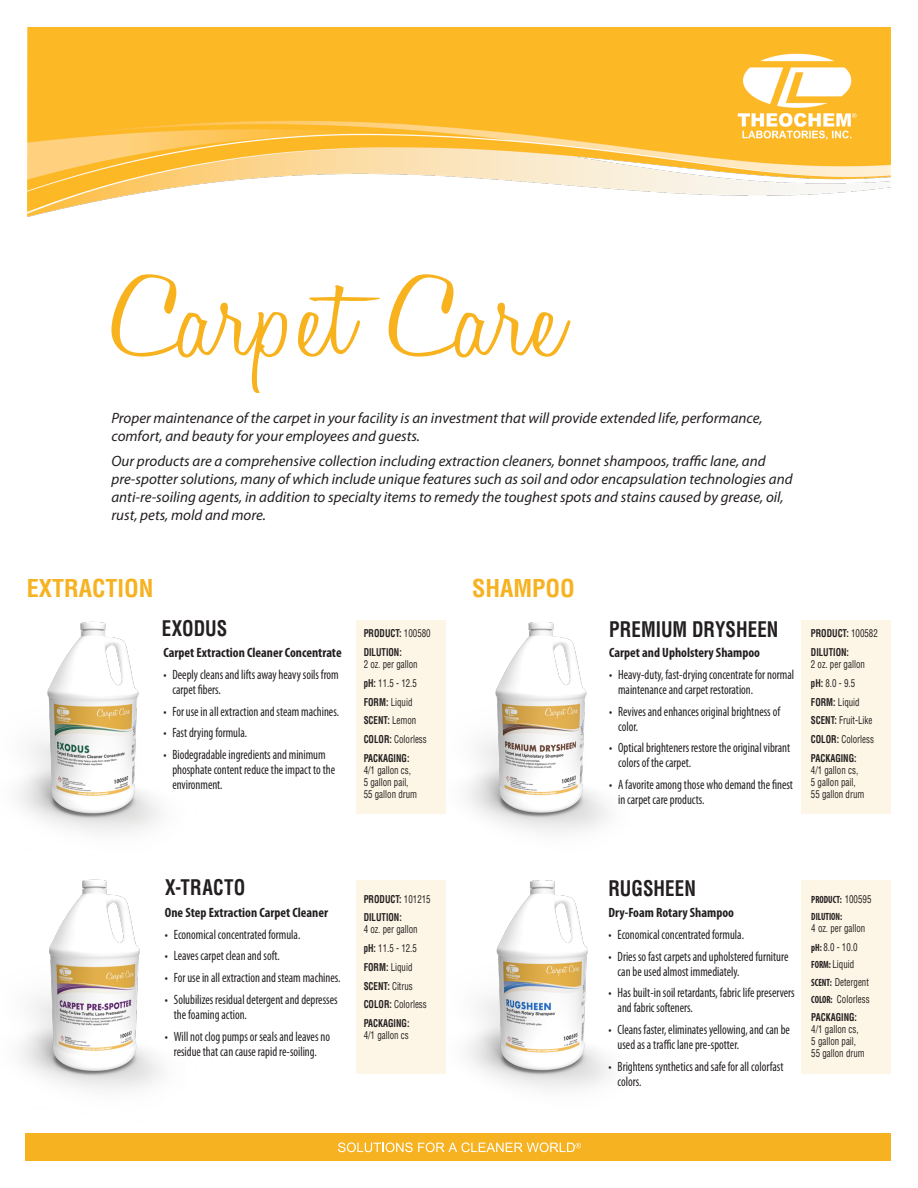
<style>
.page{position:relative;width:918px;height:1188px;background:#fff}
.page>*{position:absolute;margin:0;border:0;box-sizing:border-box;transform-origin:0 0}
.Categories{font:700 condensed 24px "Helvetica LT Std";color:#f6b221}
.Product_Name{font:700 condensed 21px "Helvetica LT Std";letter-spacing:.005em;color:#231f20;scale:.9 1}
.t1{font:italic 15px/18px "Myriad Pro";color:#231f20}
.Product_bullet_point{font:condensed 13.5px/15px "Myriad Pro";color:#231f20;scale:.9 1}
.Product_description{font:700 condensed 13.5px "Myriad Pro";color:#231f20}
.t2{font:condensed 10.5px "Helvetica LT Std";color:#231f20;scale:.85 1}
.t3{font:700 condensed 10.5px "Helvetica LT Std";color:#231f20;scale:.85 1}
.t4{font:700 condensed 10.5px "Myriad Pro";color:#231f20;scale:.85 1}
.s1{font-weight:400}
.s2{font-weight:700}
.s3{font-family:"Helvetica LT Std";font-weight:400}
.s4{font-family:"Myriad Pro";font-weight:700}
</style>
<div class="page">
<svg style="left:111px;top:274px;width:176px;height:119px"></svg>
<svg style="left:298px;top:285px;width:82px;height:72px"></svg>
<svg style="left:389px;top:274px;width:181px;height:84px"></svg>
<div style="left:26px;top:1134px;width:865px;height:27px;background:#f6b221"></div>
<svg style="left:338px;top:1142px;width:243px;height:10px"></svg>
<img style="left:19px;top:621px;width:143px;height:469px">
<img style="left:421px;top:620px;width:187px;height:212px">
<img style="left:426px;top:880px;width:184px;height:209px">
<div style="left:356px;top:880px;width:90px;height:193px;background:#fdf6e6"></div>
<div style="left:801px;top:880px;width:90px;height:193px;background:#fdf6e6"></div>
<div style="left:356px;top:621px;width:90px;height:193px;background:#fdf6e6"></div>
<div style="left:801px;top:621px;width:90px;height:193px;background:#fdf6e6"></div>
<img style="left:27px;top:27px;width:864px;height:190px">
<p class="t1" style="left:111px;top:409px;width:653px">Proper maintenance of the carpet in your facility is an investment that will provide extended life, performance, comfort, and beauty for your employees and guests.</p>
<p class="t1" style="left:111px;top:452px;width:683px">Our products are a comprehensive collection including extraction cleaners, bonnet shampoos, traffic lane, and pre-spotter solutions, many of which include unique features such as soil and odor encapsulation technologies and anti-re-soiling agents, in addition to specialty items to remedy the toughest spots and stains caused by grease, oil, rust, pets, mold and more.</p>
<p class="Categories" style="left:27px;top:574px;width:128px">EXTRACTION</p>
<p class="Categories" style="left:472px;top:574px;width:104px">SHAMPOO</p>
<p class="Product_Name" style="left:162px;top:615px;width:74px">EXODUS</p>
<p class="Product_description" style="left:163px;top:644px;width:180px">Carpet Extraction Cleaner Concentrate</p>
<p class="Product_bullet_point" style="left:172px;top:667px;width:186px;text-indent:-9px">• Deeply cleans and lifts away heavy soils from carpet fibers.</p>
<p class="Product_bullet_point" style="left:163px;top:703px;width:197px">• For use in all extraction and steam machines.</p>
<p class="Product_bullet_point" style="left:163px;top:725px;width:95px">• Fast drying formula.</p>
<p class="Product_bullet_point" style="left:172px;top:747px;width:182px;text-indent:-9px">• Biodegradable ingredients and minimum phosphate content reduce the impact to the environment.</p>
<p class="t3" style="left:364px;top:627px;width:80px">PRODUCT: <span class="s1">100580</span></p>
<p class="t3" style="left:364px;top:646px;width:46px">DILUTION:</p>
<p class="t2" style="left:364px;top:658px;width:65px">2 oz. per gallon</p>
<p class="t2" style="left:364px;top:677px;width:64px"><span class="s2">pH:</span> 11.5 - 12.5</p>
<p class="t2" style="left:364px;top:695px;width:59px"><span class="s2">FORM:</span> Liquid</p>
<p class="t3" style="left:364px;top:714px;width:63px">SCENT: <span class="s1">Lemon</span></p>
<p class="t2" style="left:364px;top:733px;width:76px"><span class="s2">COLOR:</span> Colorless</p>
<p class="t3" style="left:364px;top:752px;width:55px">PACKAGING:</p>
<p class="t2" style="left:364px;top:764px;width:57px">4/1 gallon cs,</p>
<p class="t2" style="left:364px;top:776px;width:54px">5 gallon pail,</p>
<p class="t2" style="left:364px;top:788px;width:64px">55 gallon drum</p>
<p class="Product_Name" style="left:609px;top:616px;width:190px">PREMIUM DRYSHEEN</p>
<p class="Product_description" style="left:609px;top:644px;width:152px">Carpet and Upholstery Shampoo</p>
<p class="Product_bullet_point" style="left:618px;top:667px;width:197px;text-indent:-9px">• Heavy-duty, fast-drying concentrate for normal maintenance and carpet restoration.</p>
<p class="Product_bullet_point" style="left:618px;top:703px;width:181px;text-indent:-9px">• Revives and enhances original brightness of color.</p>
<p class="Product_bullet_point" style="left:618px;top:740px;width:193px;text-indent:-9px">• Optical brighteners restore the original vibrant colors of the carpet.</p>
<p class="Product_bullet_point" style="left:618px;top:777px;width:196px;text-indent:-9px">• A favorite among those who demand the finest in carpet care products.</p>
<p class="t3" style="left:811px;top:627px;width:80px">PRODUCT: <span class="s1">100582</span></p>
<p class="t3" style="left:811px;top:646px;width:46px">DILUTION:</p>
<p class="t2" style="left:811px;top:658px;width:65px">2 oz. per gallon</p>
<p class="t2" style="left:811px;top:677px;width:54px"><span class="s2">pH:</span> 8.0 - 9.5</p>
<p class="t2" style="left:811px;top:695px;width:59px"><span class="s2">FORM:</span> Liquid</p>
<p class="t2" style="left:811px;top:714px;width:74px"><span class="s2">SCENT:</span> Fruit-Like</p>
<p class="t2" style="left:811px;top:733px;width:76px"><span class="s2">COLOR:</span> Colorless</p>
<p class="t3" style="left:811px;top:752px;width:55px">PACKAGING:</p>
<p class="t2" style="left:811px;top:764px;width:57px">4/1 gallon cs,</p>
<p class="t2" style="left:811px;top:776px;width:54px">5 gallon pail,</p>
<p class="t2" style="left:811px;top:788px;width:64px">55 gallon drum</p>
<p class="Product_Name" style="left:165px;top:874px;width:90px">X-TRACTO</p>
<p class="Product_description" style="left:165px;top:904px;width:165px">One Step Extraction Carpet Cleaner</p>
<p class="Product_bullet_point" style="left:165px;top:926px;width:152px">• Economical concentrated formula.</p>
<p class="Product_bullet_point" style="left:165px;top:948px;width:129px">• Leaves carpet clean and soft.</p>
<p class="Product_bullet_point" style="left:165px;top:970px;width:197px">• For use in all extraction and steam machines.</p>
<p class="Product_bullet_point" style="left:174px;top:992px;width:183px;text-indent:-9px">• Solubilizes residual detergent and depresses the foaming action.</p>
<p class="Product_bullet_point" style="left:165px;top:1028px;width:185px;text-align:center">• Will not clog pumps or seals and leaves no residue that can cause rapid re-soiling.</p>
<p class="t3" style="left:364px;top:892px;width:80px">PRODUCT: <span class="s1">101215</span></p>
<p class="t3" style="left:364px;top:911px;width:46px">DILUTION:</p>
<p class="t2" style="left:364px;top:923px;width:65px">4 oz. per gallon</p>
<p class="t2" style="left:364px;top:942px;width:64px"><span class="s2">pH:</span> 11.5 - 12.5</p>
<p class="t2" style="left:364px;top:960px;width:59px"><span class="s2">FORM:</span> Liquid</p>
<p class="t3" style="left:364px;top:979px;width:59px">SCENT: <span class="s1">Citrus</span></p>
<p class="t2" style="left:364px;top:998px;width:76px"><span class="s2">COLOR:</span> Colorless</p>
<p class="t3" style="left:364px;top:1017px;width:55px">PACKAGING:</p>
<p class="t2" style="left:364px;top:1029px;width:55px">4/1 gallon cs</p>
<p class="Product_Name" style="left:609px;top:875px;width:99px">RUGSHEEN</p>
<p class="Product_description" style="left:609px;top:904px;width:127px">Dry-Foam Rotary Shampoo</p>
<p class="Product_bullet_point" style="left:609px;top:927px;width:152px">• Economical concentrated formula.</p>
<p class="Product_bullet_point" style="left:618px;top:948px;width:191px;text-indent:-9px">• Dries so fast carpets and upholstered furniture can be used almost immediately.</p>
<p class="Product_bullet_point" style="left:618px;top:985px;width:198px;text-indent:-9px">• Has built-in soil retardants, fabric life preservers and fabric softeners.</p>
<p class="Product_bullet_point" style="left:618px;top:1022px;width:193px;text-indent:-9px">• Cleans faster, eliminates yellowing, and can be used as a traffic lane pre-spotter.</p>
<p class="Product_bullet_point" style="left:618px;top:1059px;width:186px;text-indent:-9px">• Brightens synthetics and safe for all colorfast colors.</p>
<p class="t4" style="left:811px;top:893px;width:72px">PRODUCT: <span class="s3">100595</span></p>
<p class="t4" style="left:811px;top:910px;width:38px">DILUTION:</p>
<p class="t2" style="left:811px;top:922px;width:65px">4 oz. per gallon</p>
<p class="t2" style="left:811px;top:941px;width:56px"><span class="s4">pH:</span> 8.0 - 10.0</p>
<p class="t2" style="left:811px;top:958px;width:52px"><span class="s4">FORM:</span> Liquid</p>
<p class="t2" style="left:811px;top:975px;width:69px"><span class="s4">SCENT:</span> Detergent</p>
<p class="t2" style="left:811px;top:993px;width:70px"><span class="s4">COLOR:</span> Colorless</p>
<p class="t3" style="left:811px;top:1010px;width:55px">PACKAGING:</p>
<p class="t2" style="left:811px;top:1022px;width:57px">4/1 gallon cs,</p>
<p class="t2" style="left:811px;top:1034px;width:54px">5 gallon pail,</p>
<p class="t2" style="left:811px;top:1046px;width:64px">55 gallon drum</p>
</div>
